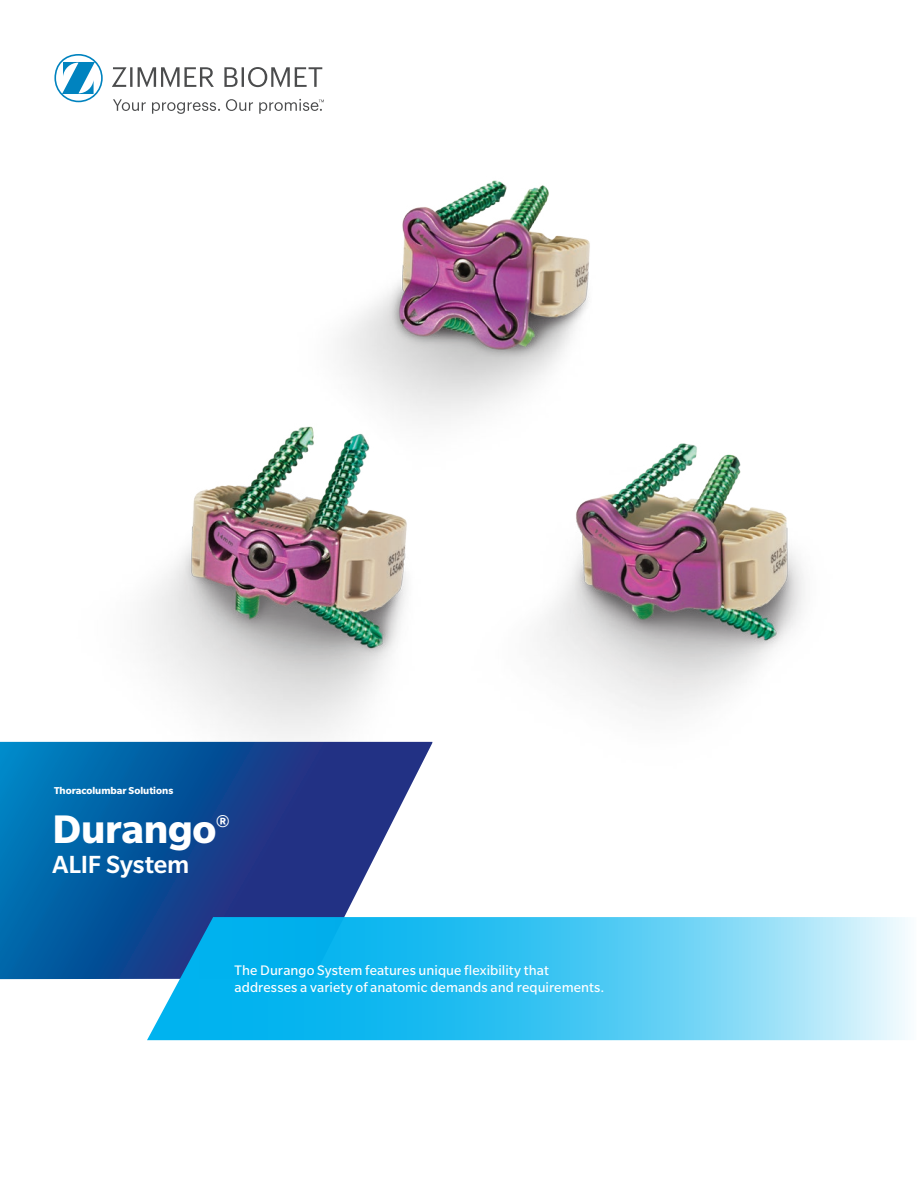
<style>
.page{position:relative;width:918px;height:1188px;background:#fff}
.page>*{position:absolute;margin:0;border:0;box-sizing:border-box;transform-origin:0 0}
.t1{font:700 43.35px "Slate Pro";letter-spacing:-.005em;color:#fff}
.t2{font:500 27px "Slate Pro";letter-spacing:-.005em;color:#fff}
.t3{font:700 19.2px "Slate Pro";color:#fff}
.t4{font:15px/17.2px "Slate Pro";letter-spacing:.005em;color:#fff}
.t5{font:700 10.8px "Slate Pro";color:#fff}
</style>
<div class="page">
<img style="left:54px;top:492px;width:307px;height:250px">
<svg style="left:0;top:742px;width:408px;height:237px;background:#19589e"></svg>
<svg style="left:112px;top:67px;width:210px;height:20px"></svg>
<svg style="left:54px;top:54px;width:49px;height:48px"></svg>
<svg style="left:113px;top:99px;width:33px;height:12px"></svg>
<svg style="left:152px;top:102px;width:64px;height:12px"></svg>
<svg style="left:226px;top:99px;width:27px;height:8px"></svg>
<svg style="left:259px;top:99px;width:65px;height:8px"></svg>
<svg style="left:147px;top:917px;width:761px;height:123px;background:#4dc5ef"></svg>
<img style="left:199px;top:107px;width:391px;height:453px">
<img style="left:361px;top:378px;width:444px;height:414px">
<p class="t5" style="left:54px;top:785px;width:121px">Thoracolumbar Solutions</p>
<h1 class="t1" style="left:52px;top:805px;width:165px">Durango</h1>
<p class="t3" style="left:216px;top:813px;width:15px">®</p>
<h2 class="t2" style="left:52px;top:849px;width:138px">ALIF System</h2>
<p class="t4" style="left:234px;top:961px;width:372px">The Durango System features unique flexibility that addresses a variety of anatomic demands and requirements.</p>
</div>
